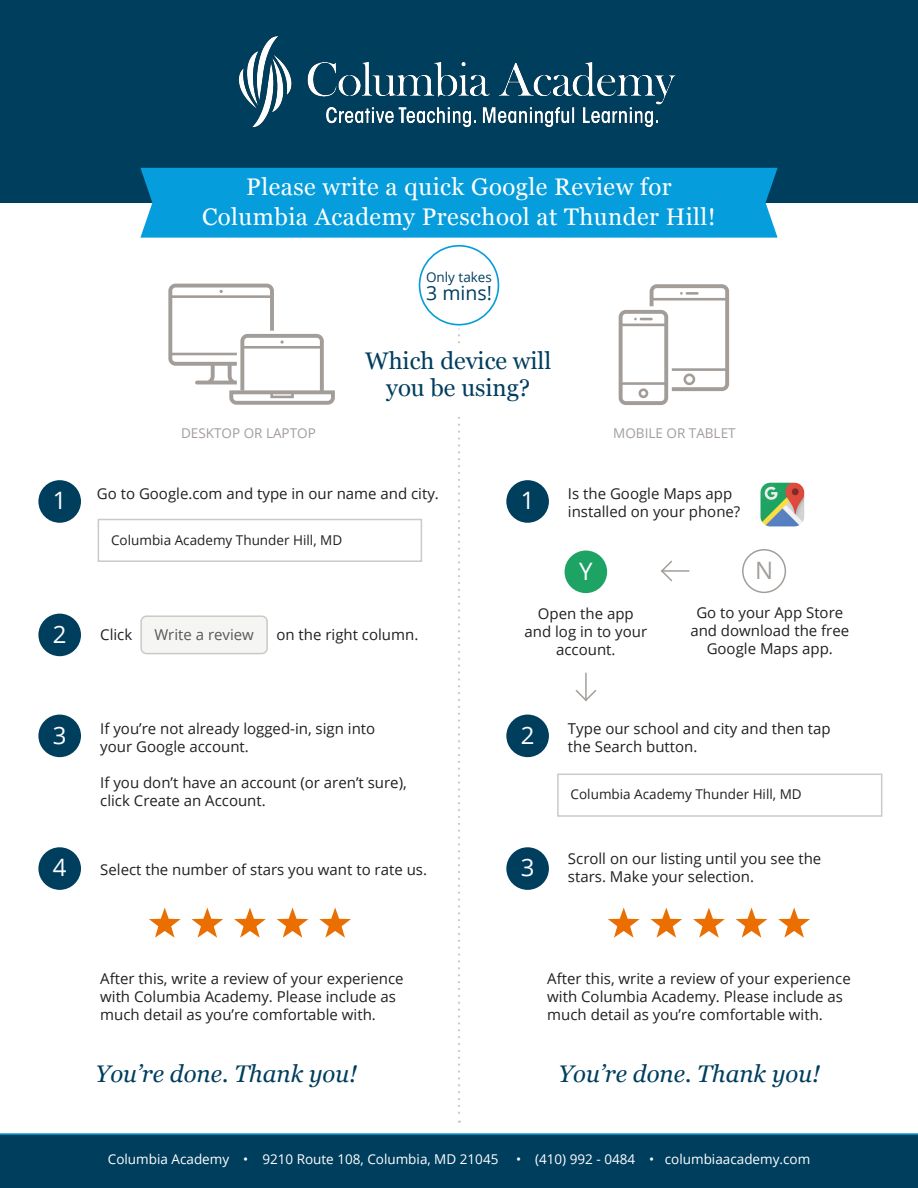
<style>
.page{position:relative;width:918px;height:1188px;background:#fff}
.page>*{position:absolute;margin:0;border:0;box-sizing:border-box;transform-origin:0 0}
.t1{font:24px/30px "Georgia";letter-spacing:.02em;color:#fff;text-align:center}
.t2{font:italic 24px "Georgia";color:#003e5e}
.t3{font:24px/27px "Georgia";color:#003e5e;text-align:center}
.t4{font:24px "Open Sans";color:#fff}
.t5{font:24px "Open Sans";color:#a39d99}
.t6{font:19.5px "Open Sans";color:#003e5e}
.t7{font:15px/18px "Open Sans";color:#231f20}
.t8{font:15px "Open Sans";color:#57585a}
.t9{font:13.5px "Open Sans";color:#fff}
.t10{font:13.5px "Open Sans";color:#231f20}
.t11{font:13.5px "Open Sans";color:#a39d99}
.t12{font:13.5px "Open Sans";color:#003e5e}
</style>
<div class="page">
<div style="left:0;top:0;width:918px;height:203px;background:#003e5e"></div>
<div style="left:98px;top:519px;width:324px;height:43px;background:#fff;border:2px solid #ccc9c6"></div>
<svg style="left:619px;top:284px;width:110px;height:121px"></svg>
<div style="left:140px;top:168px;width:638px;height:70px;background:#069ddc"></div>
<div style="left:0;top:1133px;width:918px;height:55px;background:#003e5e"></div>
<div style="left:38px;top:480px;width:43px;height:43px;background:#003e5e;border-radius:50%"></div>
<div style="left:38px;top:614px;width:43px;height:42px;background:#003e5e;border-radius:50%"></div>
<div style="left:141px;top:616px;width:126px;height:38px;background:#f5f5f4;border-radius:5px"></div>
<div style="left:140px;top:615px;width:128px;height:39px;border:2px solid #ccc9c6;border-radius:5px"></div>
<div style="left:38px;top:847px;width:43px;height:43px;background:#003e5e;border-radius:50%"></div>
<svg style="left:149px;top:908px;width:32px;height:30px"></svg>
<svg style="left:191px;top:908px;width:32px;height:30px"></svg>
<svg style="left:234px;top:908px;width:32px;height:30px"></svg>
<svg style="left:277px;top:908px;width:31px;height:30px"></svg>
<svg style="left:319px;top:908px;width:32px;height:30px"></svg>
<div style="left:38px;top:715px;width:43px;height:42px;background:#003e5e;border-radius:50%"></div>
<div style="left:565px;top:551px;width:42px;height:42px;background:#1da363;border-radius:50%"></div>
<div style="left:742px;top:549px;width:44px;height:44px;border:2px solid #a39d99;border-radius:50%"></div>
<img style="left:761px;top:483px;width:43px;height:43px">
<svg style="left:458px;top:329px;width:2px;height:794px"></svg>
<div style="left:356px;top:345px;width:208px;height:68px;background:#fff"></div>
<hr style="left:662px;top:570px;width:27px;height:2px;background:#a39d99">
<svg style="left:661px;top:560px;width:13px;height:22px"></svg>
<div style="left:506px;top:480px;width:43px;height:43px;background:#003e5e;border-radius:50%"></div>
<hr style="left:585px;top:673px;width:2px;height:27px;background:#a39d99">
<svg style="left:575px;top:688px;width:22px;height:13px"></svg>
<div style="left:506px;top:715px;width:43px;height:42px;background:#003e5e;border-radius:50%"></div>
<div style="left:557px;top:774px;width:325px;height:43px;background:#fff;border:2px solid #ccc9c6"></div>
<div style="left:506px;top:847px;width:43px;height:43px;background:#003e5e;border-radius:50%"></div>
<svg style="left:608px;top:908px;width:32px;height:30px"></svg>
<svg style="left:650px;top:908px;width:32px;height:30px"></svg>
<svg style="left:693px;top:908px;width:32px;height:30px"></svg>
<svg style="left:736px;top:908px;width:31px;height:30px"></svg>
<svg style="left:778px;top:908px;width:32px;height:30px"></svg>
<div style="left:419px;top:245px;width:80px;height:81px;border:2px solid #069ddc;border-radius:50%"></div>
<svg style="left:168px;top:284px;width:167px;height:121px"></svg>
<img style="left:238px;top:36px;width:438px;height:92px">
<p class="t1" style="left:202px;top:171px;width:515px">Please write a quick Google Review for<br>Columbia Academy Preschool at Thunder Hill!</p>
<p class="t12" style="left:426px;top:267px;width:67px">Only takes</p>
<p class="t6" style="left:426px;top:279px;width:67px">3 mins!</p>
<p class="t4" style="left:53px;top:484px;width:15px">1</p>
<p class="t11" style="left:181px;top:424px;width:136px">DESKTOP OR LAPTOP</p>
<p class="t3" style="left:365px;top:346px;width:188px">Which device will you be using?</p>
<p class="t11" style="left:613px;top:424px;width:124px">MOBILE OR TABLET</p>
<p class="t7" style="left:97px;top:484px;width:344px">Go to Google.com and type in our name and city.</p>
<p class="t10" style="left:111px;top:530px;width:233px">Columbia Academy Thunder Hill, MD</p>
<p class="t4" style="left:521px;top:484px;width:15px">1</p>
<p class="t7" style="left:568px;top:484px;width:174px">Is the Google Maps app installed on your phone?</p>
<p class="t4" style="left:579px;top:555px;width:15px">Y</p>
<p class="t5" style="left:755px;top:554px;width:20px">N</p>
<p class="t4" style="left:53px;top:618px;width:15px">2</p>
<p class="t7" style="left:100px;top:625px;width:34px">Click</p>
<p class="t8" style="left:154px;top:624px;width:101px">Write a review</p>
<p class="t7" style="left:276px;top:625px;width:143px">on the right column.</p>
<p class="t7" style="left:538px;top:604px;width:97px">Open the app</p>
<p class="t7" style="left:525px;top:622px;width:124px;text-align:center">and log in to your account.</p>
<p class="t7" style="left:690px;top:603px;width:160px;text-align:center">Go to your App Store and download the free<br>Google Maps app.</p>
<p class="t4" style="left:53px;top:719px;width:15px">3</p>
<p class="t7" style="left:100px;top:719px;width:277px">If you’re not already logged-in, sign into your Google account.</p>
<p class="t7" style="left:100px;top:773px;width:308px">If you don’t have an account (or aren’t sure), click Create an Account.</p>
<p class="t4" style="left:521px;top:719px;width:15px">2</p>
<p class="t7" style="left:568px;top:719px;width:264px">Type our school and city and then tap the Search button.</p>
<p class="t10" style="left:571px;top:785px;width:233px">Columbia Academy Thunder Hill, MD</p>
<p class="t4" style="left:53px;top:851px;width:15px">4</p>
<p class="t7" style="left:100px;top:860px;width:328px">Select the number of stars you want to rate us.</p>
<p class="t4" style="left:521px;top:851px;width:15px">3</p>
<p class="t7" style="left:568px;top:849px;width:255px">Scroll on our listing until you see the</p>
<p class="t7" style="left:568px;top:867px;width:188px">stars. Make your selection.</p>
<p class="t7" style="left:100px;top:969px;width:305px">After this, write a review of your experience with Columbia Academy. Please include as much detail as you’re comfortable with.</p>
<p class="t7" style="left:547px;top:969px;width:305px">After this, write a review of your experience with Columbia Academy. Please include as much detail as you’re comfortable with.</p>
<p class="t2" style="left:96px;top:1056px;width:263px">You’re done. Thank you!</p>
<p class="t2" style="left:559px;top:1056px;width:263px">You’re done. Thank you!</p>
<p class="t9" style="left:108px;top:1150px;width:392px">Columbia Academy • 9210 Route 108, Columbia, MD 21045</p>
<p class="t9" style="left:516px;top:1150px;width:296px">• (410) 992 - 0484 • columbiaacademy.com</p>
</div>
